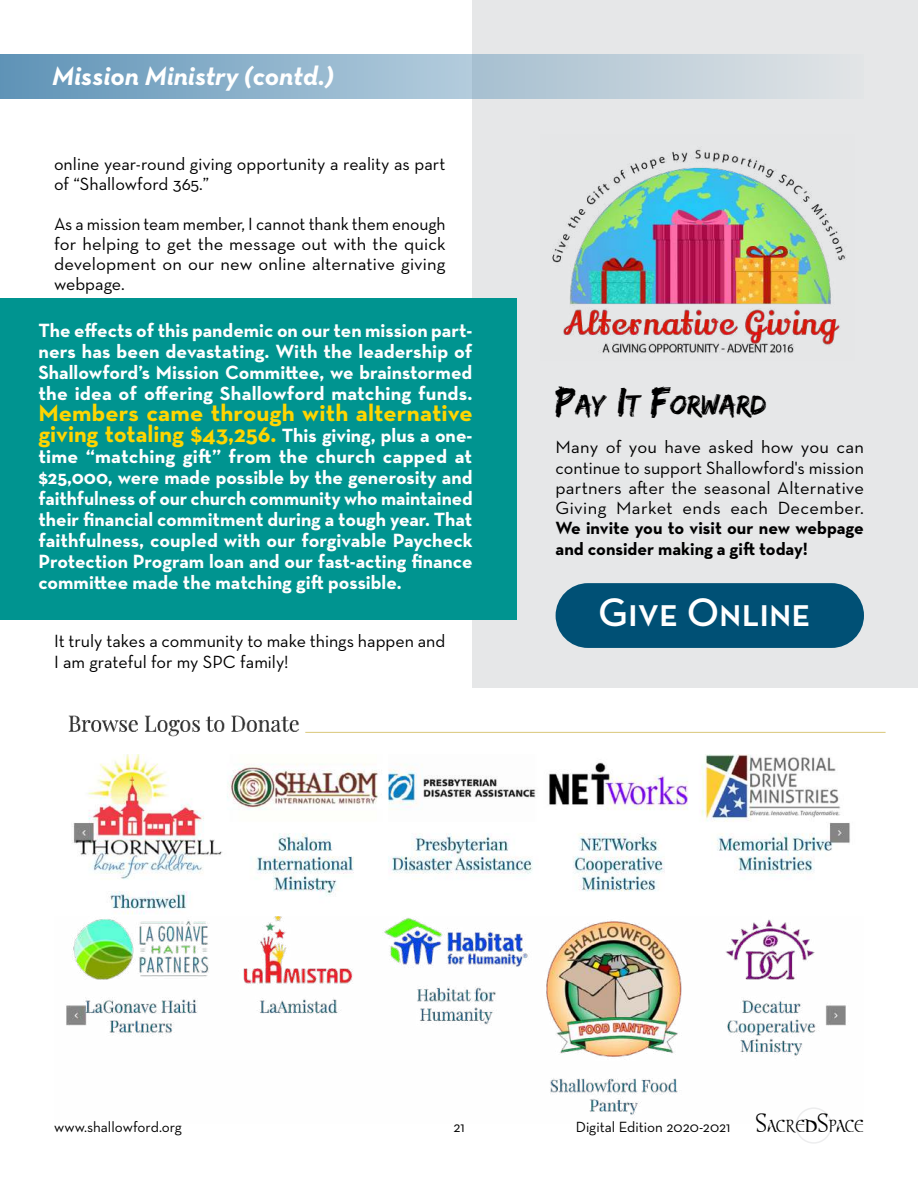
<style>
.page{position:relative;width:918px;height:1188px;background:#fff}
.page>*{position:absolute;margin:0;border:0;box-sizing:border-box;transform-origin:0 0}
.t1{font:600 40.5px "Neutraface Text";color:#fff}
.t2{font:28.35px "Edo SZ";color:#000}
.t3{font:27px "Neutraface Text Bold Italic Alt";color:#fff}
.t4{font:700 24px/21px "Neutraface Text";color:#ffd500}
.t5{font:700 19.5px/21px "Neutraface Text";color:#fff;text-align:justify}
.t6{font:18px/20.2px "Neutraface Text";color:#000}
.t7{font:700 18px/20.2px "Neutraface Text";color:#000}
.t8{font:15px "Neutraface Text";color:#000}
.s1{font-size:19.5px;color:#fff}
.s2{font-size:40.5px}
.s3{font-family:"timesnewvespasian";font-size:27px}
</style>
<div class="page">
<div style="left:796px;top:1107px;width:36px;height:37px;border:2px solid #dbdcde;border-radius:50%"></div>
<img style="left:66px;top:916px;width:780px;height:208px">
<div style="left:473px;top:0;width:445px;height:687px;background:#e6e7e8"></div>
<div style="left:0;top:54px;width:864px;height:45px;background:linear-gradient(to right,#6599bd,#e3e5e7)"></div>
<div style="left:0;top:298px;width:516px;height:322px;background:#009490"></div>
<img style="left:552px;top:149px;width:294px;height:205px">
<div style="left:556px;top:583px;width:308px;height:65px;background:#005075;border-radius:32px"></div>
<img style="left:72px;top:754px;width:778px;height:161px">
<img style="left:68px;top:715px;width:818px;height:22px">
<h3 class="t3" style="left:52px;top:65px;width:284px">Mission Ministry (contd.)</h3>
<p class="t6" style="left:54px;top:155px;width:393px">online year-round giving opportunity a reality as part of “Shallowford 365.”</p>
<p class="t6" style="left:54px;top:215px;width:393px;text-align:justify">As a mission team member, I cannot thank them enough for helping to get the message out with the quick development on our new online alternative giving webpage.</p>
<p class="t5" style="left:38px;top:321px;width:436px">The effects of this pandemic on our ten mission part&shy;ners has been devastating. With the leadership of Shallowford’s Mission Committee, we brainstormed the idea of offering Shallowford matching funds.</p>
<p class="t4" style="left:38px;top:404px;width:436px">Members came through with alternative giving totaling $43,256. <span class="s1">This giving, plus a one-</span></p>
<p class="t5" style="left:38px;top:447px;width:436px">time “matching gift” from the church capped at $25,000, were made possible by the generosity and faithfulness of our church community who maintained their financial commitment during a tough year. That faithfulness, coupled with our forgivable Paycheck Protection Program loan and our fast-acting finance committee made the matching gift possible.</p>
<p class="t6" style="left:54px;top:631px;width:393px;line-height:21px">It truly takes a community to make things happen and<br>I am grateful for my SPC family!</p>
<h2 class="t2" style="left:556px;top:394px;width:212px"><span class="s2">P</span>AY <span class="s2">I</span>T <span class="s2">F</span>ORWARD</h2>
<p class="t6" style="left:556px;top:439px;width:310px;text-align:justify">Many of you have asked how you can continue to support Shallowford's mission partners after the seasonal Alternative Giving Market ends each December.</p>
<p class="t7" style="left:556px;top:520px;width:310px">We invite you to visit our new webpage and consider making a gift today!</p>
<h1 class="t1" style="left:598px;top:596px;width:214px">Give Online</h1>
<p class="t8" style="left:54px;top:1121px;width:129px">www.shallowford.org</p>
<p class="t8" style="left:453px;top:1121px;width:13px">21</p>
<p class="t8" style="left:576px;top:1121px;width:290px">Digital Edition 2020-2021 <span class="s3">SacredSpace</span></p>
</div>
